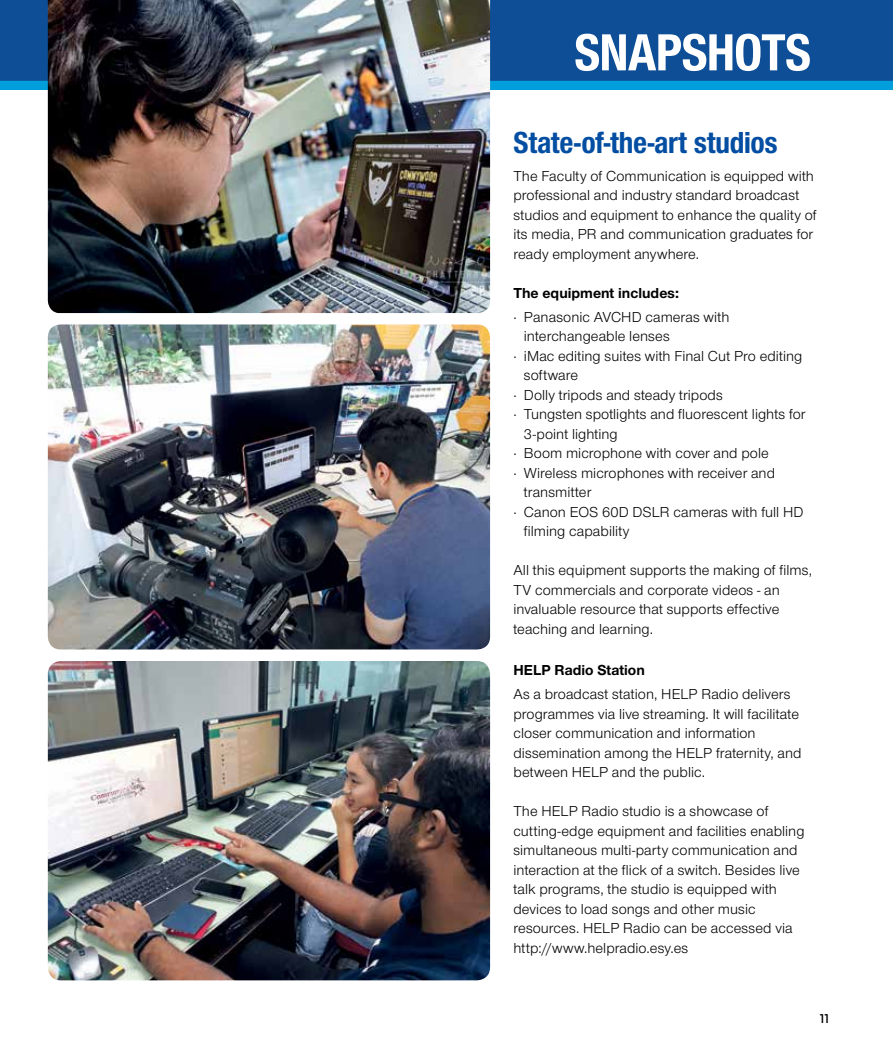
<style>
.page{position:relative;width:893px;height:1063px;background:#fff}
.page>*{position:absolute;margin:0;border:0;box-sizing:border-box;transform-origin:0 0}
.t1{font:54px "Nimbus Sans Novus TOT Bol Con";letter-spacing:-.01em;color:#fff}
.t2{font:31.5px "Nimbus Sans Novus TOT Bol Con";letter-spacing:-.01em;color:#034ea2}
.t3{font:15px/19.5px "Nimbus Sans Novus TOT";letter-spacing:.005em;color:#000}
.t4{font:700 15px "Nimbus Sans Novus TOT";color:#000}
.t5{font:500 12px "Antenna";color:#000}
</style>
<div class="page">
<div style="left:0;top:0;width:893px;height:89px;background:#009edb"></div>
<div style="left:0;top:0;width:893px;height:81px;background:#0e4e96"></div>
<img style="left:48px;top:0;width:442px;height:313px">
<img style="left:48px;top:661px;width:442px;height:319px">
<img style="left:48px;top:324px;width:442px;height:325px">
<h1 class="t1" style="left:574px;top:21px;width:238px">SNAPSHOTS</h1>
<h2 class="t2" style="left:513px;top:124px;width:266px">State-of-the-art studios</h2>
<p class="t3" style="left:513px;top:166px;width:305px">The Faculty of Communication is equipped with professional and industry standard broadcast studios and equipment to enhance the quality of its media, PR and communication graduates for ready employment anywhere.</p>
<p class="t4" style="left:513px;top:284px;width:167px">The equipment includes:</p>
<p class="t3" style="left:513px;top:307px;width:217px">· Panasonic AVCHD cameras with</p>
<p class="t3" style="left:524px;top:326px;width:147px">interchangeable lenses</p>
<p class="t3" style="left:513px;top:346px;width:290px">· iMac editing suites with Final Cut Pro editing</p>
<p class="t3" style="left:524px;top:365px;width:56px">software</p>
<p class="t3" style="left:513px;top:385px;width:211px">· Dolly tripods and steady tripods</p>
<p class="t3" style="left:513px;top:404px;width:294px">· Tungsten spotlights and fluorescent lights for</p>
<p class="t3" style="left:524px;top:424px;width:95px">3-point lighting</p>
<p class="t3" style="left:513px;top:443px;width:257px">· Boom microphone with cover and pole</p>
<p class="t3" style="left:513px;top:463px;width:263px">· Wireless microphones with receiver and</p>
<p class="t3" style="left:524px;top:482px;width:69px">transmitter</p>
<p class="t3" style="left:513px;top:502px;width:292px">· Canon EOS 60D DSLR cameras with full HD</p>
<p class="t3" style="left:524px;top:521px;width:107px">filming capability</p>
<p class="t3" style="left:513px;top:560px;width:300px">All this equipment supports the making of films, TV commercials and corporate videos - an invaluable resource that supports effective teaching and learning.</p>
<p class="t4" style="left:513px;top:661px;width:133px">HELP Radio Station</p>
<p class="t3" style="left:513px;top:684px;width:290px">As a broadcast station, HELP Radio delivers programmes via live streaming. It will facilitate closer communication and information dissemination among the HELP fraternity, and between HELP and the public.</p>
<p class="t3" style="left:513px;top:801px;width:293px">The HELP Radio studio is a showcase of cutting-edge equipment and facilities enabling simultaneous multi-party communication and interaction at the flick of a switch. Besides live talk programs, the studio is equipped with devices to load songs and other music resources. HELP Radio can be accessed via http://www.helpradio.esy.es</p>
<p class="t5" style="left:820px;top:1012px;width:11px">11</p>
</div>
